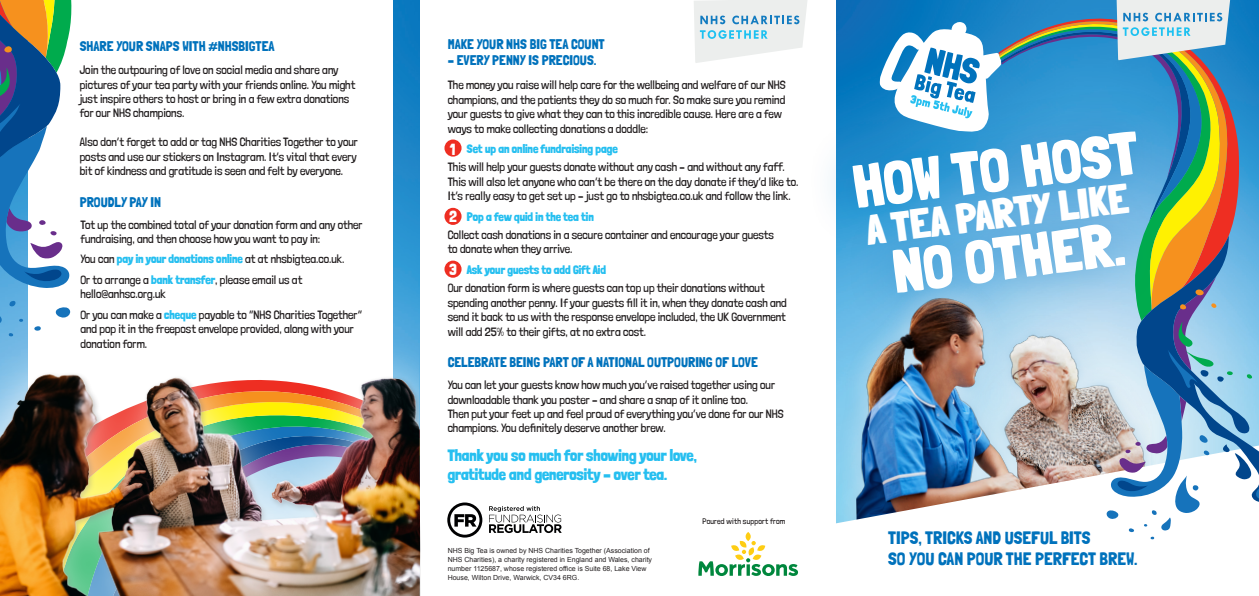
<style>
.page{position:relative;width:1259px;height:596px;background:#fff}
.page>*{position:absolute;margin:0;border:0;box-sizing:border-box;transform-origin:0 0}
.t1{font:900 60px "Londrina Solid";color:#fff}
.t2{font:900 41.1px "Londrina Solid";color:#fff}
.t3{font:18px/21.5px "Londrina Solid";color:#0072bc}
.t4{font:16.1px "Londrina Solid";color:#fff}
.t5{font:900 16px/19.2px "Londrina Solid";color:#26bff0}
.t6{font:14px "Londrina Solid";color:#0072bc}
.t7{font:300 12px/14.4px "Londrina Solid";color:#231f20}
.t8{font:900 12px "Londrina Solid";color:#26bff0}
.t9{font:300 8px "Londrina Solid";letter-spacing:.025em;color:#231f20}
.t10{font:7px/9px "Arial";color:#231f20}
.s1{font-weight:900;color:#26bff0}
</style>
<div class="page">
<img style="left:0;top:0;width:420px;height:321px">
<img style="left:836px;top:0;width:423px;height:269px">
<svg style="left:836px;top:275px;width:16px;height:170px;background:#77c3ea"></svg>
<img style="left:852px;top:336px;width:254px;height:109px">
<img style="left:836px;top:445px;width:318px;height:95px">
<svg style="left:694px;top:0;width:113px;height:63px"></svg>
<svg style="left:447px;top:502px;width:35px;height:35px"></svg>
<svg style="left:489px;top:506px;width:73px;height:26px"></svg>
<div style="left:806px;top:85px;width:371px;height:166px;background:#0072bc;opacity:.5"></div>
<svg style="left:998px;top:5px;width:241px;height:230px;background:#636d95"></svg>
<svg style="left:998px;top:6px;width:234px;height:229px;background:#5294a6"></svg>
<svg style="left:1165px;top:235px;width:94px;height:41px;background:#a88871"></svg>
<svg style="left:1106px;top:276px;width:153px;height:263px"></svg>
<svg style="left:878px;top:21px;width:124px;height:111px"></svg>
<div style="left:845px;top:178px;width:320px;height:158px;background:#0072bc;opacity:.5"></div>
<div style="left:28px;top:0;width:365px;height:454px;background:#fff"></div>
<svg style="left:9px;top:300px;width:7px;height:6px"></svg>
<svg style="left:0;top:307px;width:2px;height:14px"></svg>
<svg style="left:19px;top:318px;width:5px;height:3px"></svg>
<svg style="left:55px;top:307px;width:15px;height:11px"></svg>
<svg style="left:0;top:0;width:72px;height:288px"></svg>
<img style="left:0;top:321px;width:420px;height:274px">
<div style="left:444px;top:139px;width:17px;height:17px;background:#ee2e22;border-radius:50%"></div>
<div style="left:444px;top:208px;width:17px;height:17px;background:#ee2e22;border-radius:50%"></div>
<div style="left:444px;top:260px;width:17px;height:17px;background:#ee2e22;border-radius:50%"></div>
<svg style="left:698px;top:532px;width:100px;height:43px"></svg>
<svg style="left:1116px;top:0;width:114px;height:60px;background:#bed5de"></svg>
<p class="t6" style="left:80px;top:38px;width:196px">SHARE YOUR SNAPS WITH #NHSBIGTEA</p>
<p class="t7" style="left:80px;top:62px;width:277px">Join the outpouring of love on social media and share any pictures of your tea party with your friends online. You might just inspire others to host or bring in a few extra donations for our NHS champions.</p>
<p class="t7" style="left:80px;top:134px;width:280px;text-align:justify">Also don’t forget to add or tag NHS Charities Together to your posts and use our stickers on Instagram. It’s vital that every bit of kindness and gratitude is seen and felt by everyone.</p>
<p class="t6" style="left:80px;top:194px;width:83px">PROUDLY PAY IN</p>
<p class="t7" style="left:80px;top:217px;width:284px">Tot up the combined total of your donation form and any other fundraising, and then choose how you want to pay in:</p>
<p class="t7" style="left:80px;top:252px;width:265px">You can <span class="s1">pay in your donations online</span> at at nhsbigtea.co.uk.</p>
<p class="t7" style="left:80px;top:272px;width:223px">Or to arrange a <span class="s1">bank transfer</span>, please email us at hello@anhsc.org.uk</p>
<p class="t7" style="left:80px;top:307px;width:283px">Or you can make a <span class="s1">cheque</span> payable to “NHS Charities Together” and pop it in the freepost envelope provided, along with your donation form.</p>
<p class="t6" style="left:448px;top:35px;width:159px">MAKE YOUR NHS BIG TEA COUNT</p>
<p class="t6" style="left:448px;top:52px;width:150px">– EVERY PENNY IS PRECIOUS.</p>
<p class="t7" style="left:448px;top:78px;width:339px">The money you raise will help care for the wellbeing and welfare of our NHS champions, and the patients they do so much for. So make sure you remind your guests to give what they can to this incredible cause. Here are a few ways to make collecting donations a doddle:</p>
<p class="t8" style="left:467px;top:141px;width:152px">Set up an online fundraising page</p>
<p class="t7" style="left:448px;top:160px;width:352px">This will help your guests donate without any cash – and without any faff.<br>This will also let anyone who can’t be there on the day donate if they’d like to.<br>It’s really easy to get set up – just go to nhsbigtea.co.uk and follow the link.</p>
<p class="t8" style="left:467px;top:209px;width:128px">Pop a few quid in the tea tin</p>
<p class="t7" style="left:448px;top:227px;width:328px">Collect cash donations in a secure container and encourage your guests to donate when they arrive.</p>
<p class="t8" style="left:467px;top:262px;width:141px">Ask your guests to add Gift Aid</p>
<p class="t7" style="left:448px;top:280px;width:341px">Our donation form is where guests can top up their donations without spending another penny. If your guests fill it in, when they donate cash and send it back to us with the response envelope included, the UK Government will add 25% to their gifts, at no extra cost.</p>
<p class="t6" style="left:448px;top:353px;width:311px">CELEBRATE BEING PART OF A NATIONAL OUTPOURING OF LOVE</p>
<p class="t7" style="left:448px;top:377px;width:337px">You can let your guests know how much you’ve raised together using our downloadable thank you poster – and share a snap of it online too.<br>Then put your feet up and feel proud of everything you’ve done for our NHS champions. You definitely deserve another brew.</p>
<p class="t5" style="left:448px;top:445px;width:250px">Thank you so much for showing your love, gratitude and generosity – over tea.</p>
<p class="t4" style="left:450px;top:139px;width:7px">1</p>
<p class="t4" style="left:449px;top:207px;width:10px">2</p>
<p class="t4" style="left:449px;top:260px;width:9px">3</p>
<p class="t10" style="left:448px;top:545px;width:206px">NHS Big Tea is owned by NHS Charities Together (Association of NHS Charities), a charity registered in England and Wales, charity number 1125687, whose registered office is Suite 68, Lake View House, Wilton Drive, Warwick, CV34 6RG.</p>
<p class="t9" style="left:702px;top:516px;width:84px">Poured with support from</p>
<p class="t1" style="left:849px;top:152px;width:287px;rotate:-7deg">HOW TO HOST</p>
<p class="t1" style="left:889px;top:236px;width:234px;rotate:-7deg">NO OTHER.</p>
<p class="t2" style="left:863px;top:206px;width:265px;rotate:-7deg">A TEA PARTY LIKE</p>
<p class="t3" style="left:888px;top:526px;width:251px">TIPS, TRICKS AND USEFUL BITS<br>SO YOU CAN POUR THE PERFECT BREW.</p>
</div>
